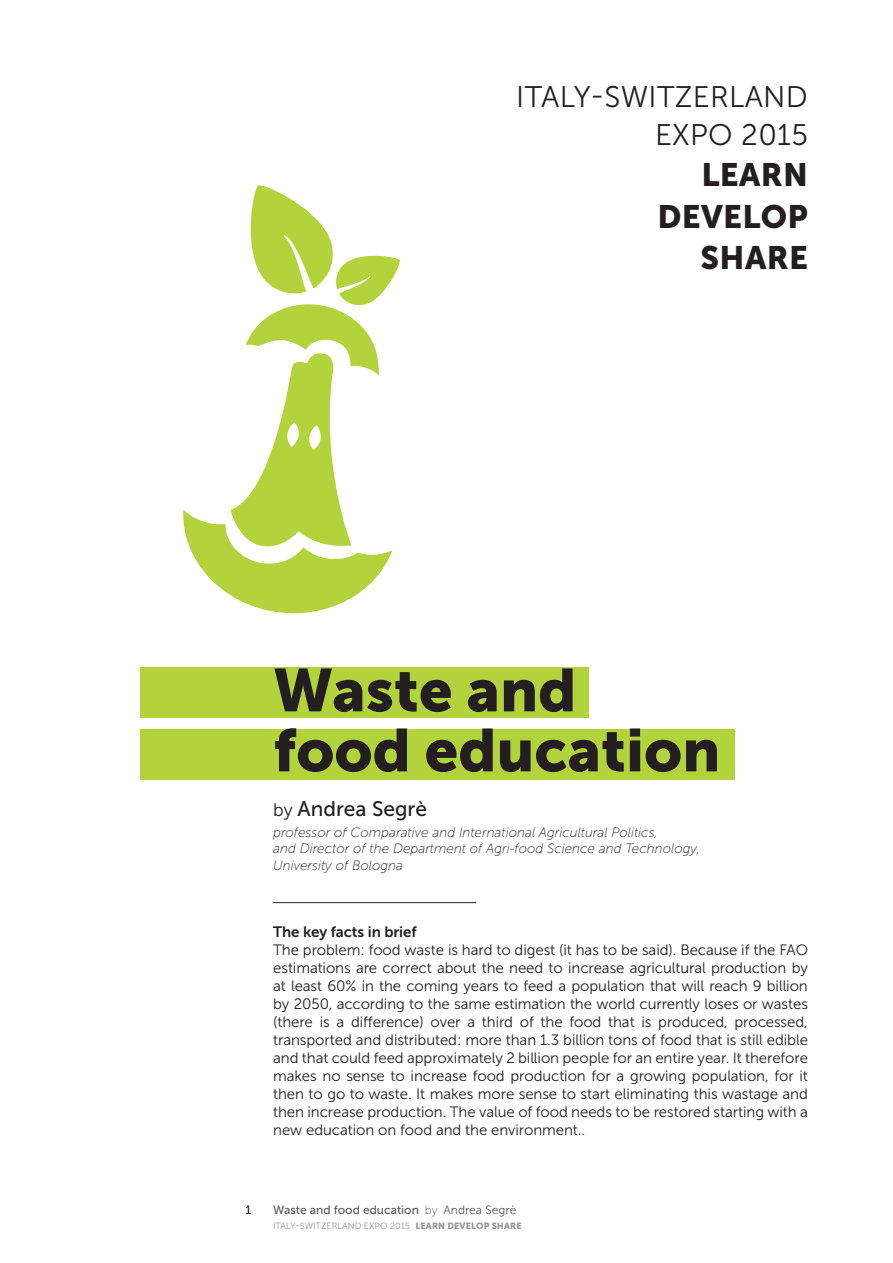
<style>
.page{position:relative;width:893px;height:1263px;background:#fff}
.page>*{position:absolute;margin:0;border:0;box-sizing:border-box;transform-origin:0 0}
.t1{font:60px/60px "Museo Sans 900";color:#231f20}
.t2{font:32.25px/41.4px "Museo Sans 900";letter-spacing:.01em;color:#231f20;text-align:right}
.t3{font:29.7px/37.5px "Museo Sans 300";letter-spacing:.01em;color:#231f20;text-align:right}
.t4{font:21px "Museo Sans 500";color:#231f20}
.t5{font:15px/18px "Museo Sans 300";letter-spacing:-.005em;color:#231f20;text-align:justify}
.t6{font:15px "Museo Sans 700";letter-spacing:-.005em;color:#231f20}
.t7{font:italic 13.5px/16.5px "Museo Sans 100";color:#231f20}
.t8{font:12px "Museo Sans 500";color:#58595b}
.t9{font:12px "Museo Sans 500";color:#231f20}
.t10{font:9px "Museo Sans 300";letter-spacing:.01em;color:#939598}
.s1{font-family:"Museo Sans 300";font-size:18px}
.s2{font-family:"Museo Sans 100"}
.s3{font-family:"Museo Sans 300"}
.s4{font-family:"Museo Sans 900"}
</style>
<div class="page">
<div style="left:140px;top:667px;width:449px;height:51px;background:#b2d33c"></div>
<div style="left:140px;top:729px;width:595px;height:51px;background:#b2d33c"></div>
<hr style="left:273px;top:902px;width:203px;height:1px;background:#231f20">
<svg style="left:183px;top:185px;width:217px;height:429px"></svg>
<h3 class="t3" style="left:516px;top:79px;width:293px">Italy-Switzerland<br>EXPO 2015</h3>
<h2 class="t2" style="left:657px;top:154px;width:152px">LEARN<br>DEVELOP<br>SHARE</h2>
<h1 class="t1" style="left:273px;top:660px;width:449px">WASTE AND<br>FOOD EDUCATION</h1>
<h3 class="t4" style="left:273px;top:797px;width:155px"><span class="s1">by</span> Andrea Segrè</h3>
<p class="t7" style="left:273px;top:824px;width:428px">professor of Comparative and International Agricultural Politics,<br>and Director of the Department of Agri-food Science and Technology,<br>University of Bologna</p>
<p class="t6" style="left:273px;top:924px;width:145px">The key facts in brief</p>
<p class="t5" style="left:273px;top:941px;width:536px">The problem: food waste is hard to digest (it has to be said). Because if the FAO estimations are correct about the need to increase agricultural production by at least 60% in the coming years to feed a population that will reach 9 billion by 2050, according to the same estimation the world currently loses or wastes (there is a difference) over a third of the food that is produced, processed, transported and distributed: more than 1.3 billion tons of food that is still edible and that could feed approximately 2 billion people for an entire year. It therefore makes no sense to increase food production for a growing population, for it then to go to waste. It makes more sense to start eliminating this wastage and then increase production. The value of food needs to be restored starting with a new education on food and the environment..</p>
<p class="t9" style="left:245px;top:1203px;width:7px">1</p>
<p class="t8" style="left:273px;top:1203px;width:245px">Waste and food education <span class="s2">by</span> <span class="s3">Andrea Segrè</span></p>
<p class="t10" style="left:273px;top:1221px;width:250px">Italy-Switzerland EXPO 2015 <span class="s4">LEARN DEVELOP SHARE</span></p>
</div>
